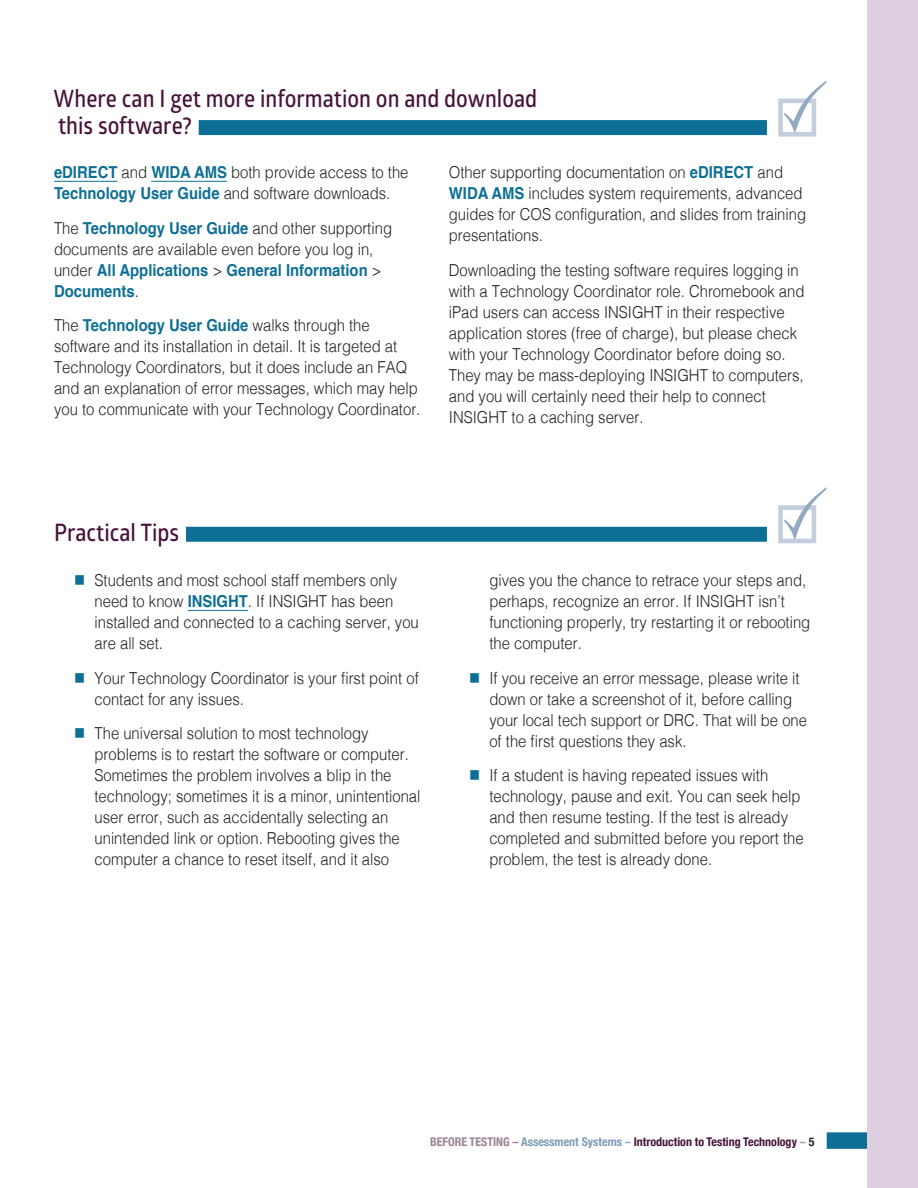
<style>
.page{position:relative;width:918px;height:1188px;background:#fff}
.page>*{position:absolute;margin:0;border:0;box-sizing:border-box;transform-origin:0 0}
.subhead1{font:24px/27px "Glober Semi Bold Free";color:#47133a;scale:.9 1}
.text1{font:300 16.5px/21px "Helvetica";color:#20221d;scale:.9 1}
.t1{font:700 condensed 12px "Helvetica Neue";color:#47133a}
.s1{font-weight:700;color:#0e6f96}
.s2{color:#0e6f96}
.s3{color:#9b8393}
.s4{color:#7d9cb8}
.s5{color:#91aac1}
.s6{color:#959c9d}
.s7{color:#20221d}
</style>
<div class="page">
<div style="left:827px;top:1132px;width:51px;height:17px;background:#0e6f96"></div>
<div style="left:867px;top:0;width:51px;height:1188px;background:#ddcee0"></div>
<hr style="left:54px;top:181px;width:64px;height:1px;background:#0e6f96">
<hr style="left:151px;top:181px;width:76px;height:1px;background:#0e6f96">
<hr style="left:188px;top:610px;width:60px;height:1px;background:#0e6f96">
<div style="left:199px;top:120px;width:568px;height:15px;background:#0e6f96"></div>
<svg style="left:778px;top:99px;width:38px;height:38px"></svg>
<svg style="left:784px;top:80px;width:43px;height:53px"></svg>
<div style="left:186px;top:527px;width:581px;height:15px;background:#0e6f96"></div>
<svg style="left:778px;top:505px;width:38px;height:38px"></svg>
<svg style="left:784px;top:487px;width:43px;height:53px"></svg>
<p class="subhead1" style="left:54px;top:85px;width:539px">Where can I get more information on and download this software?</p>
<p class="text1" style="left:54px;top:161px;width:395px"><span class="s1">eDIRECT</span> and <span class="s1">WIDA AMS</span> both provide access to the<br><span class="s1">Technology User Guide</span> and software downloads.</p>
<p class="text1" style="left:54px;top:216px;width:377px">The <span class="s1">Technology User Guide</span> and other supporting documents are available even before you log in, under <span class="s1">All Applications</span> &gt; <span class="s1">General Information</span> &gt; <span class="s1">Documents</span>.</p>
<p class="text1" style="left:54px;top:314px;width:409px">The <span class="s1">Technology User Guide</span> walks through the software and its installation in detail. It is targeted at Technology Coordinators, but it does include an FAQ and an explanation of error messages, which may help you to communicate with your Technology Coordinator.</p>
<p class="text1" style="left:449px;top:161px;width:399px">Other supporting documentation on <span class="s1">eDIRECT</span> and <span class="s1">WIDA AMS</span> includes system requirements, advanced guides for COS configuration, and slides from training presentations.</p>
<p class="text1" style="left:449px;top:258px;width:397px">Downloading the testing software requires logging in with a Technology Coordinator role. Chromebook and iPad users can access INSIGHT in their respective application stores (free of charge), but please check with your Technology Coordinator before doing so.<br>They may be mass-deploying INSIGHT to computers, and you will certainly need their help to connect INSIGHT to a caching server.</p>
<p class="subhead1" style="left:54px;top:518px;width:141px">Practical Tips</p>
<p class="text1" style="left:94px;top:569px;width:362px;text-indent:-20px"><span class="s2">■</span> Students and most school staff members only need to know <span class="s1">INSIGHT</span>. If INSIGHT has been installed and connected to a caching server, you are all set.</p>
<p class="text1" style="left:94px;top:666px;width:362px;text-indent:-20px"><span class="s2">■</span> Your Technology Coordinator is your first point of contact for any issues.</p>
<p class="text1" style="left:94px;top:722px;width:364px;text-indent:-20px"><span class="s2">■</span> The universal solution to most technology problems is to restart the software or computer.<br>Sometimes the problem involves a blip in the technology; sometimes it is a minor, unintentional user error, such as accidentally selecting an unintended link or option. Rebooting gives the computer a chance to reset itself, and it also</p>
<p class="text1" style="left:489px;top:569px;width:358px">gives you the chance to retrace your steps and, perhaps, recognize an error. If INSIGHT isn’t functioning properly, try restarting it or rebooting the computer.</p>
<p class="text1" style="left:489px;top:666px;width:355px;text-indent:-20px"><span class="s2">■</span> If you receive an error message, please write it down or take a screenshot of it, before calling your local tech support or DRC. That will be one of the first questions they ask.</p>
<p class="text1" style="left:489px;top:764px;width:351px;text-indent:-20px"><span class="s2">■</span> If a student is having repeated issues with technology, pause and exit. You can seek help and then resume testing. If the test is already completed and submitted before you report the problem, the test is already done.</p>
<p class="t1" style="left:430px;top:1132px;width:386px"><span class="s3">BEFORE TESTING –</span> <span class="s4">Assessment Systems</span> <span class="s5">–</span> Introduction to Testing Technology <span class="s6">–</span> <span class="s7">5</span></p>
</div>
